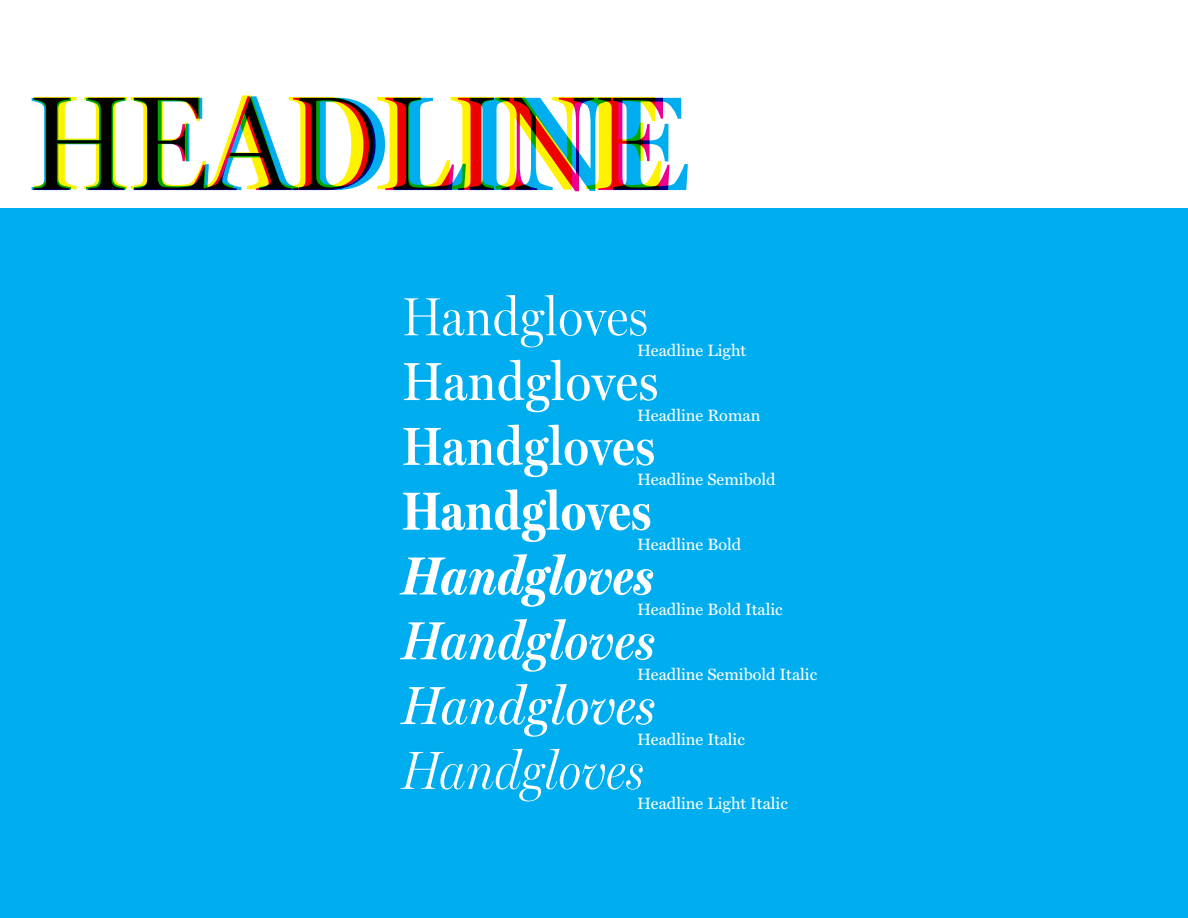
<style>
.page{position:relative;width:1188px;height:918px;background:#fff}
.page>*{position:absolute;margin:0;border:0;box-sizing:border-box;transform-origin:0 0}
.t1{font:700 135px "Miller Headline";color:#fff200}
.t2{font:300 54px "Miller Headline";letter-spacing:.02em;color:#fff}
.t3{font:54px "Miller Headline";letter-spacing:.02em;color:#fff}
.t4{font:600 54px "Miller Headline";letter-spacing:.02em;color:#fff}
.t5{font:700 54px "Miller Headline";letter-spacing:.02em;color:#fff}
.t6{font:italic 700 54px "Miller Headline";letter-spacing:.02em;color:#fff}
.t7{font:italic 600 54px "Miller Headline";letter-spacing:.02em;color:#fff}
.t8{font:italic 54px "Miller Headline";letter-spacing:.02em;color:#fff}
.t9{font:italic 300 54px "Miller Headline";letter-spacing:.02em;color:#fff}
.t10{font:16.5px "Miller Text";color:#fff}
</style>
<div class="page">
<div style="left:0;top:208px;width:1188px;height:710px;background:#00aeef"></div>
<h1 class="t1" style="left:31px;top:61px;width:632px">HEADLINE</h1>
<h2 class="t2" style="left:402px;top:284px;width:247px">Handgloves</h2>
<h2 class="t3" style="left:402px;top:350px;width:258px">Handgloves</h2>
<h2 class="t4" style="left:402px;top:414px;width:254px">Handgloves</h2>
<h2 class="t5" style="left:402px;top:479px;width:250px">Handgloves</h2>
<h2 class="t6" style="left:402px;top:543px;width:253px">Handgloves</h2>
<h2 class="t7" style="left:402px;top:609px;width:254px">Handgloves</h2>
<h2 class="t8" style="left:402px;top:674px;width:254px">Handgloves</h2>
<h2 class="t9" style="left:402px;top:739px;width:243px">Handgloves</h2>
<p class="t10" style="left:637px;top:340px;width:111px">Headline Light</p>
<p class="t10" style="left:637px;top:405px;width:125px">Headline Roman</p>
<p class="t10" style="left:637px;top:470px;width:140px">Headline Semibold</p>
<p class="t10" style="left:637px;top:535px;width:106px">Headline Bold</p>
<p class="t10" style="left:637px;top:600px;width:147px">Headline Bold Italic</p>
<p class="t10" style="left:637px;top:664px;width:181px">Headline Semibold Italic</p>
<p class="t10" style="left:637px;top:729px;width:109px">Headline Italic</p>
<p class="t10" style="left:637px;top:794px;width:152px">Headline Light Italic</p>
</div>
